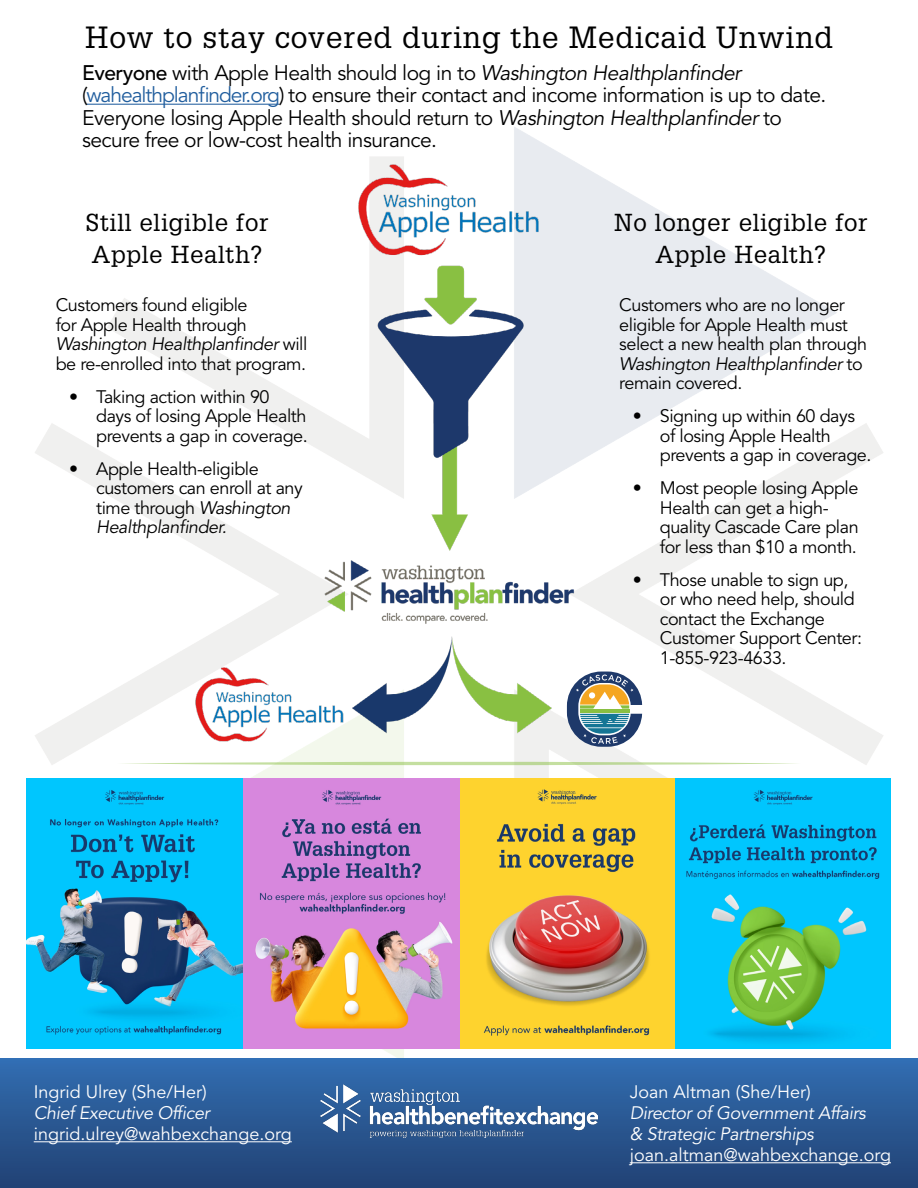
<style>
.page{position:relative;width:918px;height:1188px;background:#fff}
.page>*{position:absolute;margin:0;border:0;box-sizing:border-box;transform-origin:0 0}
.t1{font:30px "Glypha LT Std";letter-spacing:.03em;color:#000}
.t2{font:24px/31.5px "Glypha LT Std";letter-spacing:.03em;color:#000}
.t3{font:21px/22.5px "Avenir LT Std";letter-spacing:-.025em;color:#000}
.t4{font:18px/19.5px "Avenir LT Std";letter-spacing:-.025em;color:#000}
.t5{font:18px "Avenir LT Std";color:#fff}
.t6{font:italic 18px/21px "Avenir LT Std";letter-spacing:-.02em;color:#fff}
.s1{font-weight:500}
.s2{font-style:italic}
.s3{color:#215e9e}
</style>
<div class="page">
<img style="left:35px;top:127px;width:848px;height:931px">
<div style="left:0;top:1058px;width:918px;height:130px;background:linear-gradient(to bottom,#326eb2,#224274)"></div>
<hr style="left:630px;top:1162px;width:261px;height:1px;background:#fff">
<hr style="left:34px;top:1141px;width:258px;height:1px;background:#fff">
<img style="left:321px;top:1084px;width:276px;height:54px">
<img style="left:190px;top:161px;width:482px;height:586px">
<svg style="left:567px;top:672px;width:75px;height:75px"></svg>
<hr style="left:86px;top:104px;width:193px;height:1px;background:#215e9e">
<img style="left:27px;top:779px;width:864px;height:270px">
<svg style="left:117px;top:761px;width:684px;height:5px"></svg>
<h1 class="t1" style="left:85px;top:20px;width:749px">How to stay covered during the Medicaid Unwind</h1>
<p class="t3" style="left:82px;top:62px;width:746px"><span class="s1">Everyone</span> with Apple Health should log in to <span class="s2">Washington Healthplanfinder </span>(<span class="s3">wahealthplanfinder.org</span>) to ensure their contact and income information is up to date.<br>Everyone losing Apple Health should return to <span class="s2">Washington Healthplanfinder</span> to secure free or low-cost health insurance.</p>
<h2 class="t2" style="left:86px;top:207px;width:184px">Still eligible for<br>Apple Health?</h2>
<p class="t4" style="left:56px;top:296px;width:253px">Customers found eligible<br>for Apple Health through<br><span class="s2">Washington Healthplanfinder</span> will be re-enrolled into that program.</p>
<p class="t4" style="left:96px;top:387px;width:213px;text-indent:-27px">• Taking action within 90 days of losing Apple Health prevents a gap in coverage.</p>
<p class="t4" style="left:96px;top:459px;width:208px;text-indent:-27px">• Apple Health-eligible customers can enroll at any time through <span class="s2">Washington<br>Healthplanfinder.</span></p>
<p class="t5" style="left:34px;top:1081px;width:175px">Ingrid Ulrey (She/Her)</p>
<p class="t6" style="left:34px;top:1103px;width:178px">Chief Executive Officer</p>
<p class="t5" style="left:34px;top:1123px;width:260px">ingrid.ulrey@wahbexchange.org</p>
<h2 class="t2" style="left:614px;top:207px;width:255px;text-align:center">No longer eligible for<br>Apple Health?</h2>
<p class="t4" style="left:619px;top:296px;width:249px">Customers who are no longer eligible for Apple Health must select a new health plan through<br><span class="s2">Washington Healthplanfinder</span> to remain covered.</p>
<p class="t4" style="left:660px;top:407px;width:213px;text-indent:-27px">• Signing up within 60 days of losing Apple Health prevents a gap in coverage.</p>
<p class="t4" style="left:660px;top:479px;width:200px;text-indent:-27px">• Most people losing Apple<br>Health can get a high&shy;quality Cascade Care plan for less than $10 a month.</p>
<p class="t4" style="left:660px;top:570px;width:204px;text-indent:-27px">• Those unable to sign up, or who need help, should contact the Exchange<br>Customer Support Center:<br>1-855-923-4633.</p>
<p class="t5" style="left:630px;top:1081px;width:183px">Joan Altman (She/Her)</p>
<p class="t6" style="left:630px;top:1103px;width:238px">Director of Government Affairs &amp; Strategic Partnerships</p>
<p class="t5" style="left:630px;top:1144px;width:263px">joan.altman@wahbexchange.org</p>
</div>
